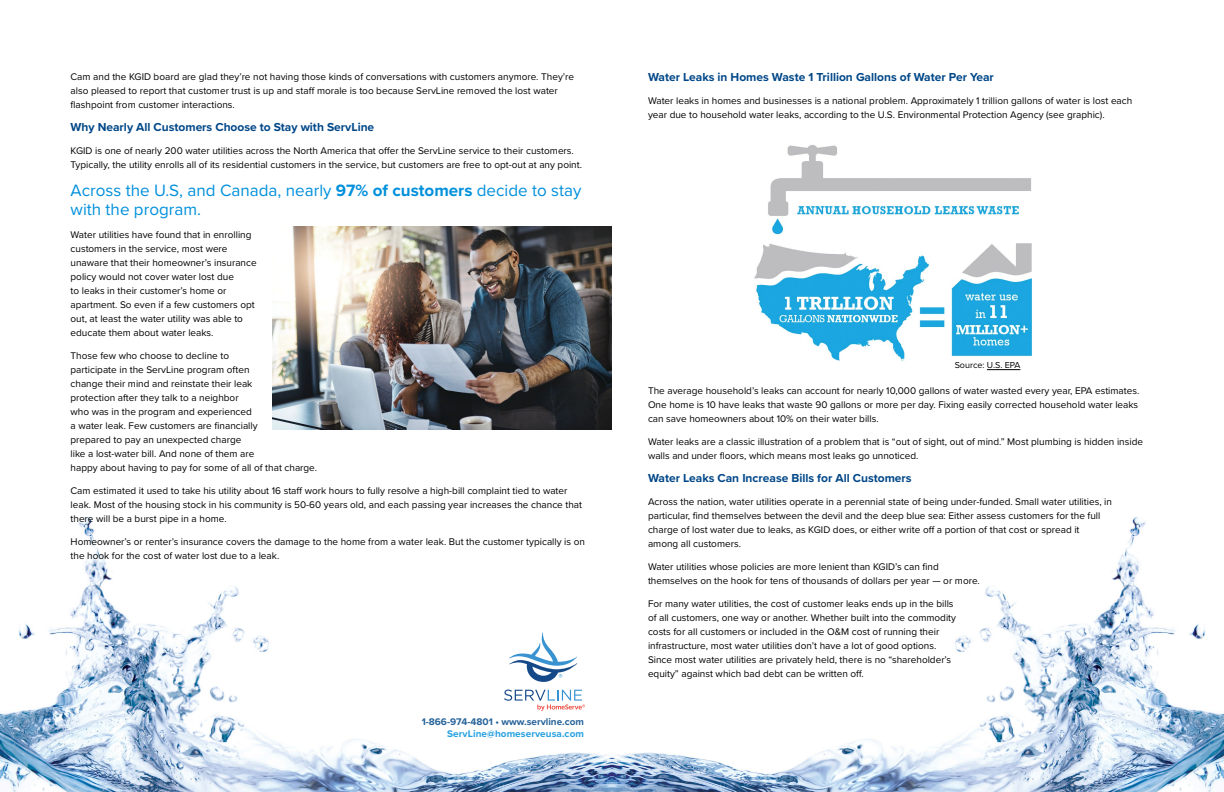
<style>
.page{position:relative;width:1224px;height:792px;background:#fff}
.page>*{position:absolute;margin:0;border:0;box-sizing:border-box;transform-origin:0 0}
.t1{font:17px/19px "Proxima Nova";color:#0090db}
.t2{font:700 12px "Proxima Nova";color:#004788}
.t3{font:10px/14px "Proxima Nova";color:#000}
.t4{font:700 10px "Proxima Nova";color:#26639a}
.t5{font:700 10px "Proxima Nova";letter-spacing:.005em;color:#26a1e0}
.t6{font:9px "Proxima Nova";color:#000}
.s1{font-weight:700}
</style>
<div class="page">
<img style="left:0;top:517px;width:1224px;height:275px">
<svg style="left:509px;top:632px;width:68px;height:50px"></svg>
<svg style="left:504px;top:690px;width:81px;height:21px"></svg>
<img style="left:754px;top:144px;width:278px;height:217px">
<hr style="left:987px;top:369px;width:33px;height:1px;background:#000">
<img style="left:272px;top:227px;width:340px;height:203px">
<p class="t3" style="left:71px;top:69px;width:505px">Cam and the KGID board are glad they’re not having those kinds of conversations with customers anymore. They’re also pleased to report that customer trust is up and staff morale is too because ServLine removed the lost water flashpoint from customer interactions.</p>
<p class="t2" style="left:71px;top:118px;width:305px">Why Nearly All Customers Choose to Stay with ServLine</p>
<p class="t3" style="left:71px;top:143px;width:513px">KGID is one of nearly 200 water utilities across the North America that offer the ServLine service to their customers.<br>Typically, the utility enrolls all of its residential customers in the service, but customers are free to opt-out at any point.</p>
<h1 class="t1" style="left:71px;top:180px;width:512px">Across the U.S, and Canada, nearly <span class="s1">97% of customers</span> decide to stay with the program.</h1>
<p class="t3" style="left:71px;top:227px;width:188px">Water utilities have found that in enrolling customers in the service, most were unaware that their homeowner’s insurance policy would not cover water lost due<br>to leaks in their customer’s home or apartment. So even if a few customers opt out, at least the water utility was able to educate them about water leaks.</p>
<p class="t3" style="left:71px;top:348px;width:248px">Those few who choose to decline to<br>participate in the ServLine program often<br>change their mind and reinstate their leak<br>protection after they talk to a neighbor<br>who was in the program and experienced<br>a water leak. Few customers are financially<br>prepared to pay an unexpected charge<br>like a lost-water bill. And none of them are<br>happy about having to pay for some of all of that charge.</p>
<p class="t3" style="left:71px;top:483px;width:513px">Cam estimated it used to take his utility about 16 staff work hours to fully resolve a high-bill complaint tied to water leak. Most of the housing stock in his community is 50-60 years old, and each passing year increases the chance that there will be a burst pipe in a home.</p>
<p class="t3" style="left:71px;top:534px;width:516px">Homeowner’s or renter’s insurance covers the damage to the home from a water leak. But the customer typically is on the hook for the cost of water lost due to a leak.</p>
<p class="t4" style="left:422px;top:714px;width:164px">1-866-974-4801 • www.servline.com</p>
<p class="t5" style="left:447px;top:726px;width:138px">ServLine@homeserveusa.com</p>
<p class="t2" style="left:648px;top:69px;width:347px">Water Leaks in Homes Waste 1 Trillion Gallons of Water Per Year</p>
<p class="t3" style="left:648px;top:94px;width:486px">Water leaks in homes and businesses is a national problem. Approximately 1 trillion gallons of water is lost each year due to household water leaks, according to the U.S. Environmental Protection Agency (see graphic).</p>
<p class="t6" style="left:955px;top:359px;width:67px">Source: U.S. EPA</p>
<p class="t3" style="left:648px;top:384px;width:493px">The average household’s leaks can account for nearly 10,000 gallons of water wasted every year, EPA estimates.<br>One home is 10 have leaks that waste 90 gallons or more per day. Fixing easily corrected household water leaks can save homeowners about 10% on their water bills.</p>
<p class="t3" style="left:648px;top:435px;width:497px">Water leaks are a classic illustration of a problem that is “out of sight, out of mind.” Most plumbing is hidden inside walls and under floors, which means most leaks go unnoticed.</p>
<p class="t2" style="left:648px;top:470px;width:265px">Water Leaks Can Increase Bills for All Customers</p>
<p class="t3" style="left:648px;top:495px;width:465px">Across the nation, water utilities operate in a perennial state of being under-funded. Small water utilities, in particular, find themselves between the devil and the deep blue sea: Either assess customers for the full charge of lost water due to leaks, as KGID does, or either write off a portion of that cost or spread it among all customers.</p>
<p class="t3" style="left:648px;top:560px;width:333px">Water utilities whose policies are more lenient than KGID’s can find themselves on the hook for tens of thousands of dollars per year — or more.</p>
<p class="t3" style="left:648px;top:597px;width:310px">For many water utilities, the cost of customer leaks ends up in the bills of all customers, one way or another. Whether built into the commodity costs for all customers or included in the O&amp;M cost of running their infrastructure, most water utilities don’t have a lot of good options.<br>Since most water utilities are privately held, there is no “shareholder’s equity” against which bad debt can be written off.</p>
</div>
